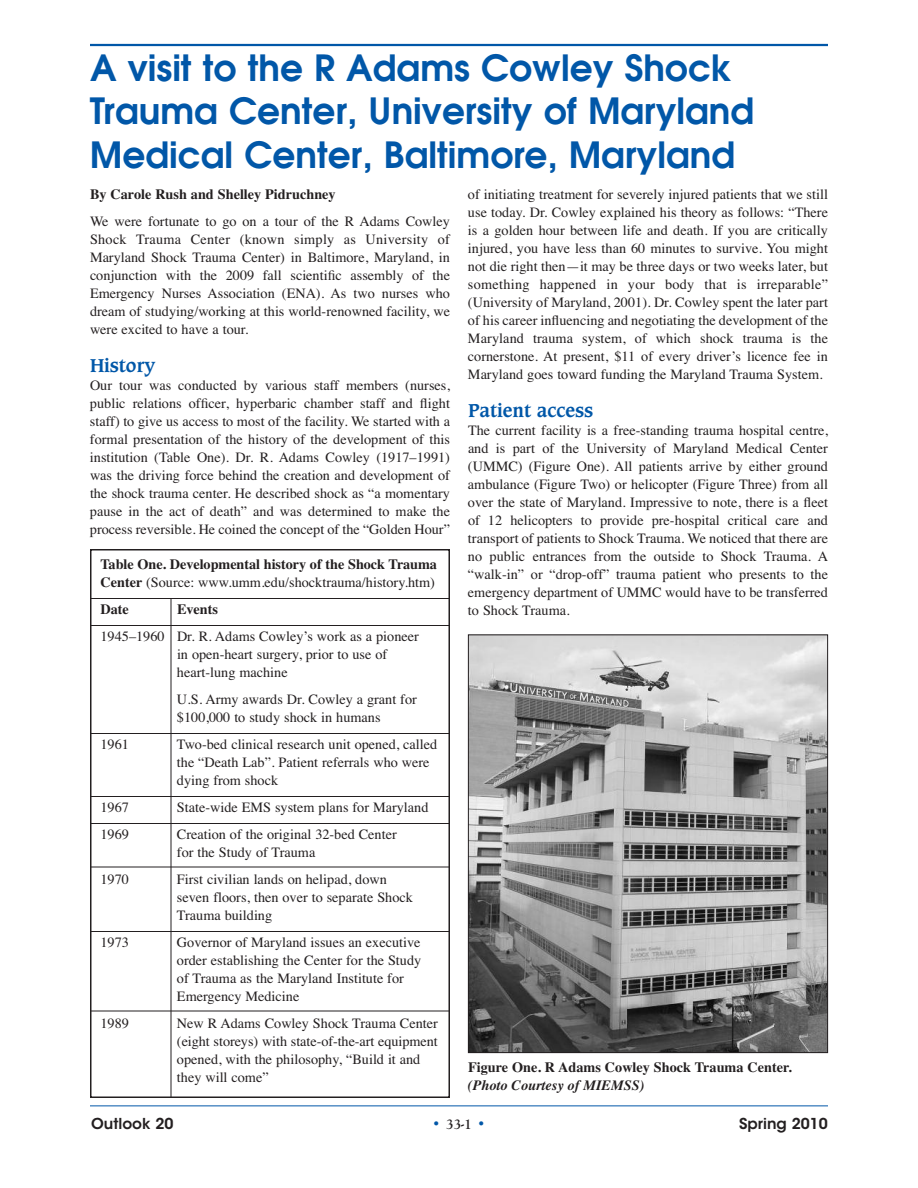
<style>
.page{position:relative;width:918px;height:1188px;background:#fff}
.page>*{position:absolute;margin:0;border:0;box-sizing:border-box;transform-origin:0 0}
.t1{font:600 36px/43.5px "Avant Garde";color:#0157a8}
.t2{font:700 18px "Caxton";color:#0157a8}
.t3{font:600 15px "ITC Avant Garde Std";color:#231f20}
.t4{font:700 15px "Goudy Old Style T";color:#231f20}
.t5{font:14.25px/18px "Times";color:#231f20}
.t6{font:700 14.25px/18px "Times";color:#231f20}
.t7{font:italic 700 14.25px "Times";color:#231f20}
.s1{font-weight:400}
.s2{font-family:"ITC Avant Garde Std";font-weight:600;color:#0157a8}
</style>
<div class="page">
<hr style="left:90px;top:44px;width:738px;height:2px;background:#0157a8">
<hr style="left:90px;top:1106px;width:738px;height:1px;background:#0157a8">
<div style="left:90px;top:549px;width:360px;height:549px;border:2px solid #231f20"></div>
<hr style="left:90px;top:598px;width:360px;height:1px;background:#231f20">
<hr style="left:90px;top:625px;width:360px;height:1px;background:#231f20">
<hr style="left:90px;top:733px;width:360px;height:1px;background:#231f20">
<hr style="left:90px;top:796px;width:360px;height:1px;background:#231f20">
<hr style="left:90px;top:823px;width:360px;height:1px;background:#231f20">
<hr style="left:90px;top:867px;width:360px;height:1px;background:#231f20">
<hr style="left:90px;top:931px;width:360px;height:1px;background:#231f20">
<hr style="left:90px;top:1011px;width:360px;height:1px;background:#231f20">
<hr style="left:171px;top:598px;width:1px;height:500px;background:#231f20">
<img style="left:470px;top:636px;width:356px;height:415px">
<div style="left:468px;top:634px;width:360px;height:419px;border:1px solid #231f20"></div>
<h1 class="t1" style="left:90px;top:46px;width:666px">A visit to the R Adams Cowley Shock<br>Trauma Center, University of Maryland<br>Medical Center, Baltimore, Maryland</h1>
<p class="t6" style="left:90px;top:185px;width:247px">By Carole Rush and Shelley Pidruchney</p>
<p class="t5" style="left:90px;top:212px;width:362px;text-align:justify">We were fortunate to go on a tour of the R Adams Cowley Shock Trauma Center (known simply as University of Maryland Shock Trauma Center) in Baltimore, Maryland, in conjunction with the 2009 fall scientific assembly of the Emergency Nurses Association (ENA). As two nurses who dream of studying/working at this world-renowned facility, we were excited to have a tour.</p>
<p class="t2" style="left:90px;top:357px;width:67px">History</p>
<p class="t5" style="left:90px;top:376px;width:362px;text-align:justify">Our tour was conducted by various staff members (nurses, public relations officer, hyperbaric chamber staff and flight staff) to give us access to most of the facility. We started with a formal presentation of the history of the development of this institution (Table One). Dr. R. Adams Cowley (1917–1991) was the driving force behind the creation and development of the shock trauma center. He described shock as “a momentary pause in the act of death” and was determined to make the process reversible. He coined the concept of the “Golden Hour”</p>
<p class="t6" style="left:100px;top:555px;width:338px">Table One. Developmental history of the Shock Trauma<br>Center <span class="s1">(Source: www.umm.edu/shocktrauma/history.htm)</span></p>
<p class="t6" style="left:101px;top:600px;width:30px">Date</p>
<p class="t6" style="left:177px;top:600px;width:43px">Events</p>
<p class="t5" style="left:177px;top:627px;width:243px;text-indent:-76px">1945–1960 Dr. R. Adams Cowley’s work as a pioneer in open-heart surgery, prior to use of heart-lung machine</p>
<p class="t5" style="left:177px;top:690px;width:241px">U.S. Army awards Dr. Cowley a grant for $100,000 to study shock in humans</p>
<p class="t5" style="left:100px;top:735px;width:30px">1961</p>
<p class="t5" style="left:177px;top:735px;width:262px">Two-bed clinical research unit opened, called the “Death Lab”. Patient referrals who were dying from shock</p>
<p class="t5" style="left:100px;top:798px;width:30px">1967</p>
<p class="t5" style="left:177px;top:798px;width:253px">State-wide EMS system plans for Maryland</p>
<p class="t5" style="left:100px;top:825px;width:30px">1969</p>
<p class="t5" style="left:177px;top:825px;width:221px">Creation of the original 32-bed Center for the Study of Trauma</p>
<p class="t5" style="left:100px;top:870px;width:30px">1970</p>
<p class="t5" style="left:177px;top:870px;width:237px">First civilian lands on helipad, down seven floors, then over to separate Shock<br>Trauma building</p>
<p class="t5" style="left:100px;top:933px;width:30px">1973</p>
<p class="t5" style="left:177px;top:933px;width:246px">Governor of Maryland issues an executive order establishing the Center for the Study of Trauma as the Maryland Institute for Emergency Medicine</p>
<p class="t5" style="left:100px;top:1014px;width:30px">1989</p>
<p class="t5" style="left:177px;top:1014px;width:262px">New R Adams Cowley Shock Trauma Center (eight storeys) with state-of-the-art equipment opened, with the philosophy, “Build it and they will come”</p>
<p class="t5" style="left:468px;top:185px;width:362px;text-align:justify">of initiating treatment for severely injured patients that we still use today. Dr. Cowley explained his theory as follows: “There is a golden hour between life and death. If you are critically injured, you have less than 60 minutes to survive. You might not die right then—it may be three days or two weeks later, but something happened in your body that is irreparable” (University of Maryland, 2001). Dr. Cowley spent the later part of his career influencing and negotiating the development of the Maryland trauma system, of which shock trauma is the cornerstone. At present, $11 of every driver’s licence fee in Maryland goes toward funding the Maryland Trauma System.</p>
<p class="t2" style="left:468px;top:402px;width:127px">Patient access</p>
<p class="t5" style="left:468px;top:421px;width:362px;text-align:justify">The current facility is a free-standing trauma hospital centre, and is part of the University of Maryland Medical Center (UMMC) (Figure One). All patients arrive by either ground ambulance (Figure Two) or helicopter (Figure Three) from all over the state of Maryland. Impressive to note, there is a fleet of 12 helicopters to provide pre-hospital critical care and transport of patients to Shock Trauma. We noticed that there are no public entrances from the outside to Shock Trauma. A “walk-in” or “drop-off” trauma patient who presents to the emergency department of UMMC would have to be transferred to Shock Trauma.</p>
<p class="t6" style="left:468px;top:1058px;width:325px">Figure One. R Adams Cowley Shock Trauma Center.</p>
<p class="t7" style="left:468px;top:1076px;width:178px">(Photo Courtesy of MIEMSS)</p>
<p class="t3" style="left:91px;top:1118px;width:84px">Outlook 20</p>
<p class="t4" style="left:432px;top:1115px;width:56px"><span class="s2">•</span> 33-1 <span class="s2">•</span></p>
<p class="t3" style="left:739px;top:1118px;width:90px">Spring 2010</p>
</div>
